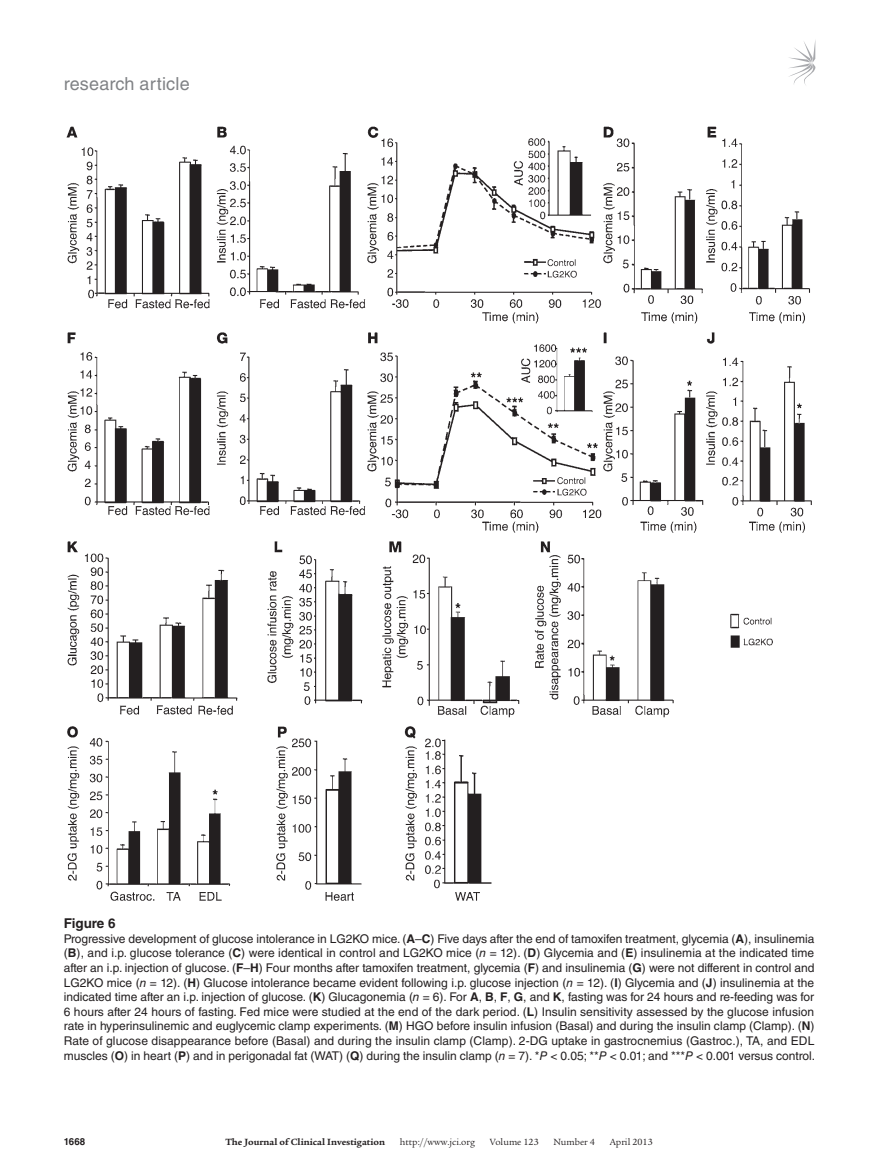
<style>
.page{position:relative;width:878px;height:1175px;background:#fff}
.page>*{position:absolute;margin:0;border:0;box-sizing:border-box;transform-origin:0 0}
.t1{font:18px "Helvetica LT Std";letter-spacing:.01em;color:#808285}
.t2{font:700 13.5px "Helvetica LT Std";color:#231f20}
.t3{font:12px/14.7px "Helvetica LT Std";color:#231f20;text-align:justify}
.t4{font:9.75px "Legacy Serif Std";color:#231f20}
.t5{font:700 9.75px "Legacy Serif Std";color:#231f20}
.t6{font:700 9.75px "Helvetica LT Std";color:#231f20}
.s1{font-weight:700}
.s2{font-style:italic}
</style>
<div class="page">
<svg style="left:789px;top:42px;width:26px;height:43px"></svg>
<img style="left:66px;top:126px;width:746px;height:775px">
<h1 class="t1" style="left:64px;top:73px;width:127px">research article</h1>
<p class="t2" style="left:64px;top:915px;width:53px">Figure 6</p>
<p class="t3" style="left:64px;top:931px;width:753px">Progressive development of glucose intolerance in LG2KO mice. (<span class="s1">A</span>–<span class="s1">C</span>) Five days after the end of tamoxifen treatment, glycemia (<span class="s1">A</span>), insulinemia (<span class="s1">B</span>), and i.p. glucose tolerance (<span class="s1">C</span>) were identical in control and LG2KO mice (<span class="s2">n</span> = 12). (<span class="s1">D</span>) Glycemia and (<span class="s1">E</span>) insulinemia at the indicated time after an i.p. injection of glucose. (<span class="s1">F</span>–<span class="s1">H</span>) Four months after tamoxifen treatment, glycemia (<span class="s1">F</span>) and insulinemia (<span class="s1">G</span>) were not different in control and LG2KO mice (<span class="s2">n</span> = 12). (<span class="s1">H</span>) Glucose intolerance became evident following i.p. glucose injection (<span class="s2">n</span> = 12). (<span class="s1">I</span>) Glycemia and (<span class="s1">J</span>) insulinemia at the indicated time after an i.p. injection of glucose. (<span class="s1">K</span>) Glucagonemia (<span class="s2">n</span> = 6). For <span class="s1">A</span>, <span class="s1">B</span>, <span class="s1">F</span>, <span class="s1">G</span>, and <span class="s1">K</span>, fasting was for 24 hours and re-feeding was for 6 hours after 24 hours of fasting. Fed mice were studied at the end of the dark period. (<span class="s1">L</span>) Insulin sensitivity assessed by the glucose infusion rate in hyperinsulinemic and euglycemic clamp experiments. (<span class="s1">M</span>) HGO before insulin infusion (Basal) and during the insulin clamp (Clamp). (<span class="s1">N</span>)<br>Rate of glucose disappearance before (Basal) and during the insulin clamp (Clamp). 2-DG uptake in gastrocnemius (Gastroc.), TA, and EDL muscles (<span class="s1">O</span>) in heart (<span class="s1">P</span>) and in perigonadal fat (WAT) (<span class="s1">Q</span>) during the insulin clamp (<span class="s2">n</span> = 7). *<span class="s2">P</span> &lt; 0.05; **<span class="s2">P</span> &lt; 0.01; and ***<span class="s2">P</span> &lt; 0.001 versus control.</p>
<p class="t6" style="left:64px;top:1135px;width:23px">1668</p>
<p class="t5" style="left:225px;top:1135px;width:161px">The Journal of Clinical Investigation</p>
<p class="t4" style="left:400px;top:1136px;width:77px">http://www.jci.org</p>
<p class="t4" style="left:489px;top:1136px;width:50px">Volume 123</p>
<p class="t4" style="left:553px;top:1136px;width:43px">Number 4</p>
<p class="t4" style="left:609px;top:1136px;width:45px">April 2013</p>
</div>
